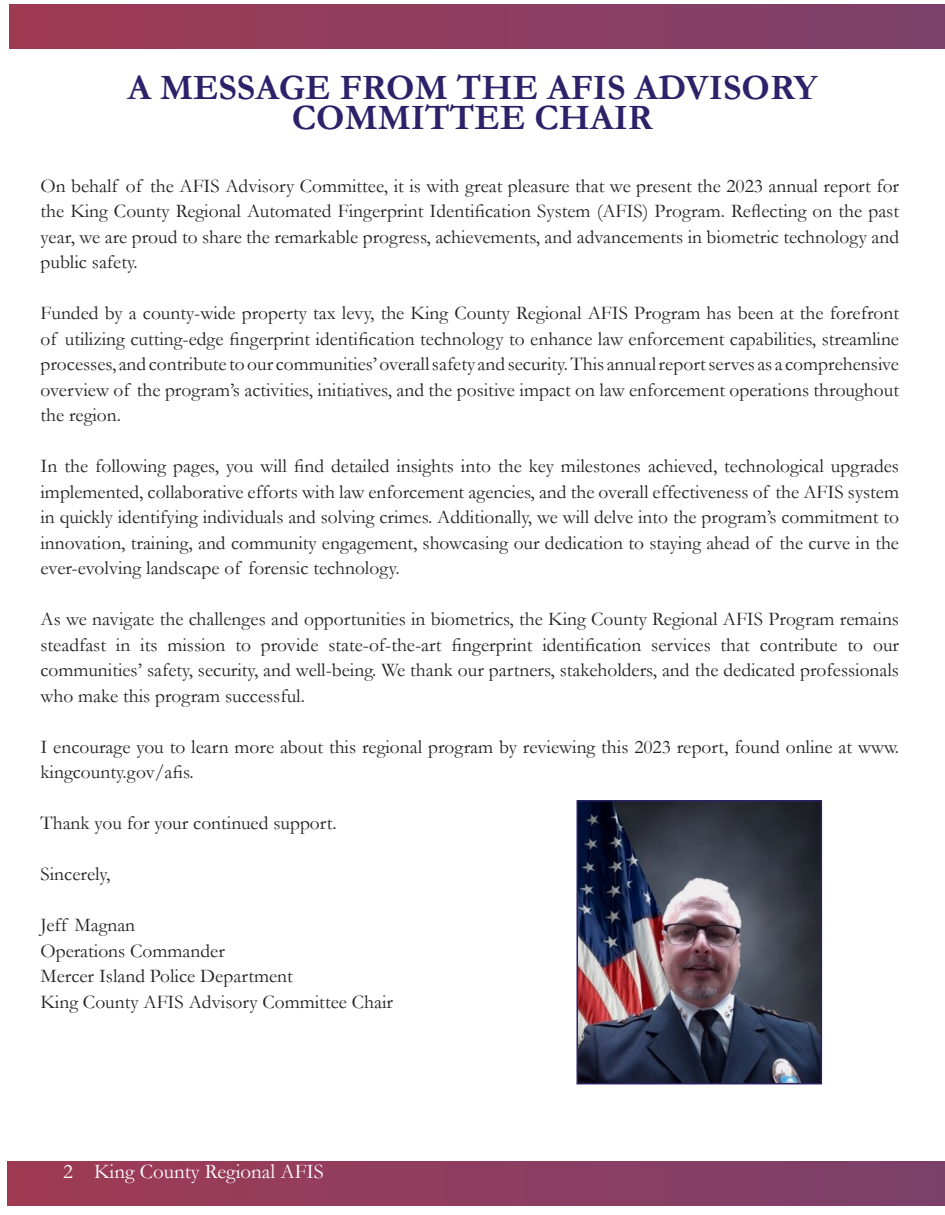
<style>
.page{position:relative;width:945px;height:1215px;background:#fff}
.page>*{position:absolute;margin:0;border:0;box-sizing:border-box;transform-origin:0 0}
.t1{font:700 36px/30px "Garamond";color:#2d226a;text-align:center}
.t2{font:21px "Garamond";color:#fff}
.t3{font:19.5px/25.5px "Garamond";color:#231f20;text-align:justify}
</style>
<div class="page">
<div style="left:9px;top:5px;width:936px;height:43px;background:linear-gradient(to right,#a03b54,#7c406b)"></div>
<div style="left:7px;top:1162px;width:938px;height:43px;background:linear-gradient(to right,#a03b54,#7c406b)"></div>
<img style="left:580px;top:803px;width:239px;height:278px">
<div style="left:577px;top:800px;width:245px;height:284px;border:2px solid #2d226a"></div>
<p class="t1" style="left:128px;top:73px;width:691px">A MESSAGE FROM THE AFIS ADVISORY<br>COMMITTEE CHAIR</p>
<p class="t3" style="left:40px;top:172px;width:860px">On behalf of the AFIS Advisory Committee, it is with great pleasure that we present the 2023 annual report for the King County Regional Automated Fingerprint Identification System (AFIS) Program. Reflecting on the past year, we are proud to share the remarkable progress, achievements, and advancements in biometric technology and public safety.</p>
<p class="t3" style="left:40px;top:300px;width:860px">Funded by a county-wide property tax levy, the King County Regional AFIS Program has been at the forefront of utilizing cutting-edge fingerprint identification technology to enhance law enforcement capabilities, streamline processes, and contribute to our communities’ overall safety and security. This annual report serves as a comprehensive overview of the program’s activities, initiatives, and the positive impact on law enforcement operations throughout the region.</p>
<p class="t3" style="left:40px;top:453px;width:860px">In the following pages, you will find detailed insights into the key milestones achieved, technological upgrades implemented, collaborative efforts with law enforcement agencies, and the overall effectiveness of the AFIS system in quickly identifying individuals and solving crimes. Additionally, we will delve into the program’s commitment to innovation, training, and community engagement, showcasing our dedication to staying ahead of the curve in the ever-evolving landscape of forensic technology.</p>
<p class="t3" style="left:40px;top:606px;width:860px">As we navigate the challenges and opportunities in biometrics, the King County Regional AFIS Program remains steadfast in its mission to provide state-of-the-art fingerprint identification services that contribute to our communities’ safety, security, and well-being. We thank our partners, stakeholders, and the dedicated professionals who make this program successful.</p>
<p class="t3" style="left:40px;top:733px;width:860px">I encourage you to learn more about this regional program by reviewing this 2023 report, found online at www. kingcounty.gov/afis.</p>
<p class="t3" style="left:40px;top:810px;width:298px">Thank you for your continued support.</p>
<p class="t3" style="left:40px;top:861px;width:71px">Sincerely,</p>
<p class="t3" style="left:40px;top:912px;width:96px">Jeff Magnan</p>
<p class="t3" style="left:40px;top:937px;width:186px">Operations Commander</p>
<p class="t3" style="left:40px;top:963px;width:254px">Mercer Island Police Department</p>
<p class="t3" style="left:40px;top:988px;width:354px">King County AFIS Advisory Committee Chair</p>
<p class="t2" style="left:63px;top:1158px;width:262px">2 King County Regional AFIS</p>
</div>
